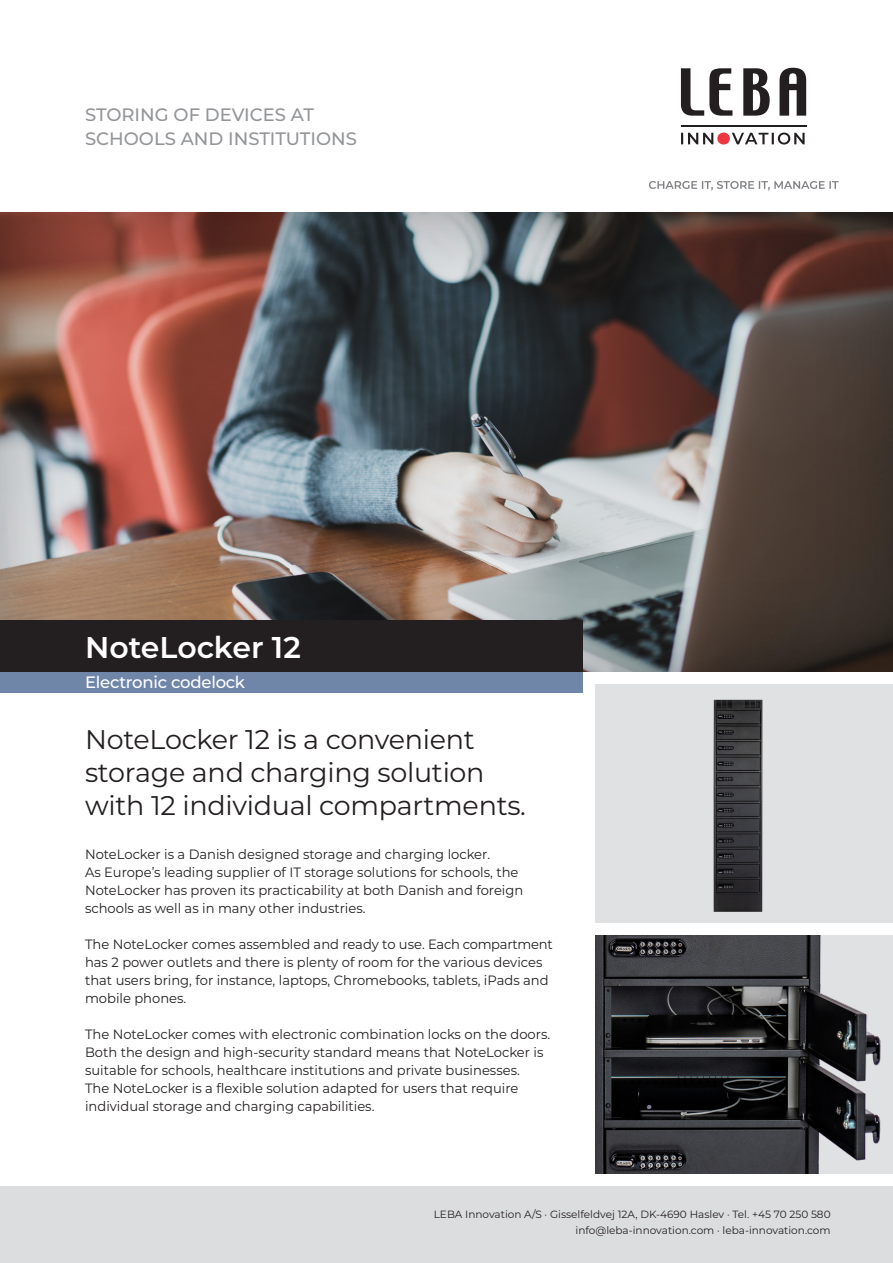
<style>
.page{position:relative;width:893px;height:1263px;background:#fff}
.page>*{position:absolute;margin:0;border:0;box-sizing:border-box;transform-origin:0 0}
.t1{font:600 30px "Montserrat";color:#fff}
.t2{font:27px/33px "Montserrat";letter-spacing:-.01em;color:#231f20}
.t3{font:500 18px/24px "Montserrat";color:#939598}
.t4{font:500 16.5px "Montserrat";letter-spacing:-.015em;color:#fff}
.t5{font:13.5px/18px "Montserrat";color:#231f20}
.t6{font:10.5px "Montserrat";color:#231f20}
</style>
<div class="page">
<div style="left:0;top:212px;width:893px;height:461px;background:#231f20;opacity:.44"></div>
<div style="left:0;top:1186px;width:893px;height:77px;background:#dcdddf"></div>
<img style="left:595px;top:935px;width:298px;height:238px">
<svg style="left:649px;top:181px;width:189px;height:9px"></svg>
<svg style="left:732px;top:133px;width:73px;height:12px"></svg>
<div style="left:717px;top:133px;width:13px;height:12px;background:#ee3643;border-radius:50%"></div>
<svg style="left:681px;top:133px;width:32px;height:11px"></svg>
<svg style="left:681px;top:68px;width:51px;height:48px"></svg>
<svg style="left:743px;top:68px;width:27px;height:48px"></svg>
<svg style="left:779px;top:68px;width:27px;height:48px"></svg>
<hr style="left:681px;top:126px;width:125px;height:1px;background:#231f20">
<div style="left:595px;top:685px;width:298px;height:238px;background:#e0e1e2"></div>
<img style="left:713px;top:699px;width:50px;height:213px">
<div style="left:0;top:668px;width:583px;height:25px;background:#7086a9"></div>
<div style="left:0;top:621px;width:583px;height:51px;background:#231f20"></div>
<p class="t3" style="left:85px;top:102px;width:273px">STORING OF DEVICES AT<br>SCHOOLS AND INSTITUTIONS</p>
<p class="t1" style="left:85px;top:626px;width:217px">NoteLocker 12</p>
<p class="t4" style="left:85px;top:671px;width:162px">Electronic codelock</p>
<p class="t2" style="left:85px;top:722px;width:401px">NoteLocker 12 is a convenient storage and charging solution</p>
<p class="t2" style="left:85px;top:788px;width:442px">with 12 individual compartments.</p>
<p class="t5" style="left:85px;top:845px;width:407px">NoteLocker is a Danish designed storage and charging locker.</p>
<p class="t5" style="left:85px;top:863px;width:440px">As Europe’s leading supplier of IT storage solutions for schools, the<br>NoteLocker has proven its practicability at both Danish and foreign schools as well as in many other industries.</p>
<p class="t5" style="left:85px;top:935px;width:469px">The NoteLocker comes assembled and ready to use. Each compartment has 2 power outlets and there is plenty of room for the various devices that users bring, for instance, laptops, Chromebooks, tablets, iPads and mobile phones.</p>
<p class="t5" style="left:85px;top:1025px;width:467px">The NoteLocker comes with electronic combination locks on the doors.</p>
<p class="t5" style="left:85px;top:1043px;width:460px">Both the design and high-security standard means that NoteLocker is</p>
<p class="t5" style="left:85px;top:1061px;width:436px;text-align:justify">suitable for schools, healthcare institutions and private businesses.<br>The NoteLocker is a flexible solution adapted for users that require individual storage and charging capabilities.</p>
<p class="t6" style="left:434px;top:1207px;width:398px">LEBA Innovation A/S · Gisselfeldvej 12A, DK-4690 Haslev · Tel. +45 70 250 580</p>
<p class="t6" style="left:575px;top:1223px;width:257px">info@leba-innovation.com · leba-innovation.com</p>
</div>
